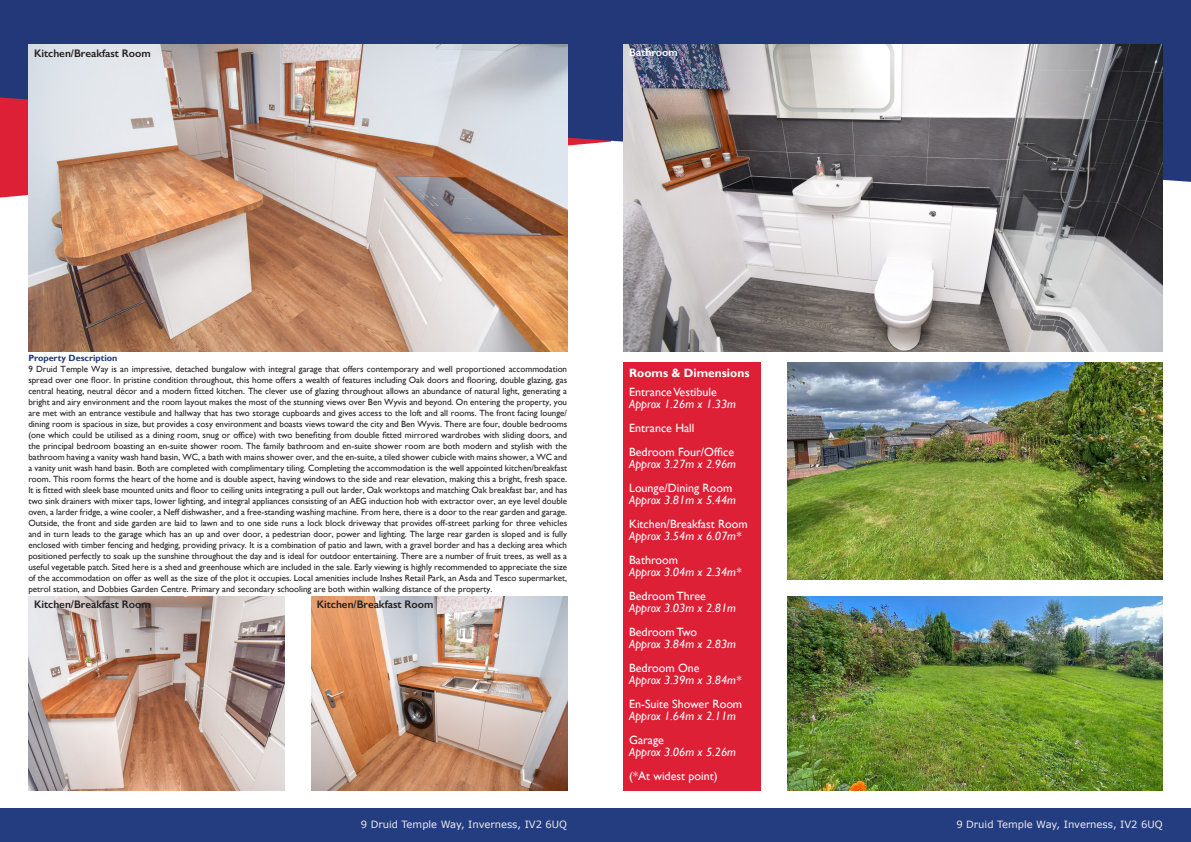
<style>
.page{position:relative;width:1191px;height:842px;background:#fff}
.page>*{position:absolute;margin:0;border:0;box-sizing:border-box;transform-origin:0 0}
.t1{font:italic 12px "Gill Sans";color:#fff}
.t2{font:12px "Gill Sans";color:#fff}
.t3{font:700 12px "Gill Sans";color:#fff}
.t4{font:12px "Gill Sans";color:#fff}
.t5{font:600 11px "Gill Sans";color:#231f20}
.t6{font:600 11px "Gill Sans";color:#fff}
.t7{font:10px "Verdana";color:#eeecf1}
.t8{font:9px/11px "Gill Sans";color:#231f20;text-align:justify}
.t9{font:700 9px "Gill Sans";color:#223976}
</style>
<div class="page">
<div style="left:623px;top:363px;width:138px;height:428px;background:#de2036"></div>
<svg style="left:0;top:0;width:1191px;height:182px;background:#313d79"></svg>
<div style="left:0;top:808px;width:1191px;height:34px;background:#233d80"></div>
<img style="left:28px;top:44px;width:539px;height:307px">
<img style="left:623px;top:44px;width:539px;height:307px">
<img style="left:28px;top:597px;width:256px;height:194px">
<img style="left:311px;top:597px;width:256px;height:194px">
<img style="left:787px;top:597px;width:375px;height:194px">
<img style="left:788px;top:363px;width:374px;height:217px">
<p class="t5" style="left:34px;top:46px;width:118px">Kitchen/Breakfast Room</p>
<p class="t6" style="left:629px;top:46px;width:50px">Bathroom</p>
<p class="t9" style="left:28px;top:352px;width:91px">Property Description</p>
<p class="t8" style="left:28px;top:363px;width:540px">9 Druid Temple Way is an impressive, detached bungalow with integral garage that offers contemporary and well proportioned accommodation spread over one floor. In pristine condition throughout, this home offers a wealth of features including Oak doors and flooring, double glazing, gas central heating, neutral décor and a modern fitted kitchen. The clever use of glazing throughout allows an abundance of natural light, generating a bright and airy environment and the room layout makes the most of the stunning views over Ben Wyvis and beyond. On entering the property, you are met with an entrance vestibule and hallway that has two storage cupboards and gives access to the loft and all rooms. The front facing lounge/ dining room is spacious in size, but provides a cosy environment and boasts views toward the city and Ben Wyvis. There are four, double bedrooms (one which could be utilised as a dining room, snug or office) with two benefiting from double fitted mirrored wardrobes with sliding doors, and the principal bedroom boasting an en-suite shower room. The family bathroom and en-suite shower room are both modern and stylish with the bathroom having a vanity wash hand basin, WC, a bath with mains shower over, and the en-suite, a tiled shower cubicle with mains shower, a WC and a vanity unit wash hand basin. Both are completed with complimentary tiling. Completing the accommodation is the well appointed kitchen/breakfast room. This room forms the heart of the home and is double aspect, having windows to the side and rear elevation, making this a bright, fresh space.<br>It is fitted with sleek base mounted units and floor to ceiling units integrating a pull out larder, Oak worktops and matching Oak breakfast bar, and has two sink drainers with mixer taps, lower lighting, and integral appliances consisting of an AEG induction hob with extractor over, an eye level double oven, a larder fridge, a wine cooler, a Neff dishwasher, and a free-standing washing machine. From here, there is a door to the rear garden and garage.</p>
<p class="t8" style="left:28px;top:517px;width:540px">Outside, the front and side garden are laid to lawn and to one side runs a lock block driveway that provides off-street parking for three vehicles and in turn leads to the garage which has an up and over door, a pedestrian door, power and lighting. The large rear garden is sloped and is fully enclosed with timber fencing and hedging, providing privacy. It is a combination of patio and lawn, with a gravel border and has a decking area which positioned perfectly to soak up the sunshine throughout the day and is ideal for outdoor entertaining. There are a number of fruit trees, as well as a useful vegetable patch. Sited here is a shed and greenhouse which are included in the sale. Early viewing is highly recommended to appreciate the size of the accommodation on offer as well as the size of the plot it occupies. Local amenities include Inshes Retail Park, an Asda and Tesco supermarket, petrol station, and Dobbies Garden Centre. Primary and secondary schooling are both within walking distance of the property.</p>
<p class="t5" style="left:34px;top:597px;width:118px">Kitchen/Breakfast Room</p>
<p class="t5" style="left:317px;top:597px;width:118px">Kitchen/Breakfast Room</p>
<p class="t7" style="left:361px;top:817px;width:208px">9 Druid Temple Way, Inverness, IV2 6UQ</p>
<p class="t3" style="left:629px;top:366px;width:122px">Rooms &amp; Dimensions</p>
<p class="t2" style="left:629px;top:385px;width:89px">Entrance Vestibule</p>
<p class="t1" style="left:629px;top:397px;width:108px">Approx 1.26m x 1.33m</p>
<p class="t2" style="left:629px;top:421px;width:67px">Entrance Hall</p>
<p class="t2" style="left:629px;top:445px;width:106px">Bedroom Four/Office</p>
<p class="t1" style="left:629px;top:457px;width:108px">Approx 3.27m x 2.96m</p>
<p class="t2" style="left:629px;top:481px;width:105px">Lounge/Dining Room</p>
<p class="t1" style="left:629px;top:493px;width:108px">Approx 3.81m x 5.44m</p>
<p class="t2" style="left:629px;top:517px;width:120px">Kitchen/Breakfast Room</p>
<p class="t1" style="left:629px;top:529px;width:114px">Approx 3.54m x 6.07m*</p>
<p class="t2" style="left:629px;top:553px;width:50px">Bathroom</p>
<p class="t1" style="left:629px;top:565px;width:114px">Approx 3.04m x 2.34m*</p>
<p class="t2" style="left:629px;top:589px;width:78px">Bedroom Three</p>
<p class="t1" style="left:629px;top:601px;width:108px">Approx 3.03m x 2.81m</p>
<p class="t2" style="left:629px;top:625px;width:69px">Bedroom Two</p>
<p class="t1" style="left:629px;top:637px;width:108px">Approx 3.84m x 2.83m</p>
<p class="t2" style="left:629px;top:661px;width:72px">Bedroom One</p>
<p class="t1" style="left:629px;top:673px;width:114px">Approx 3.39m x 3.84m*</p>
<p class="t2" style="left:629px;top:697px;width:115px">En-Suite Shower Room</p>
<p class="t1" style="left:629px;top:709px;width:108px">Approx 1.64m x 2.11m</p>
<p class="t2" style="left:629px;top:733px;width:36px">Garage</p>
<p class="t1" style="left:629px;top:745px;width:108px">Approx 3.06m x 5.26m</p>
<p class="t4" style="left:629px;top:769px;width:90px">(*At widest point)</p>
<p class="t7" style="left:956px;top:817px;width:208px">9 Druid Temple Way, Inverness, IV2 6UQ</p>
</div>
